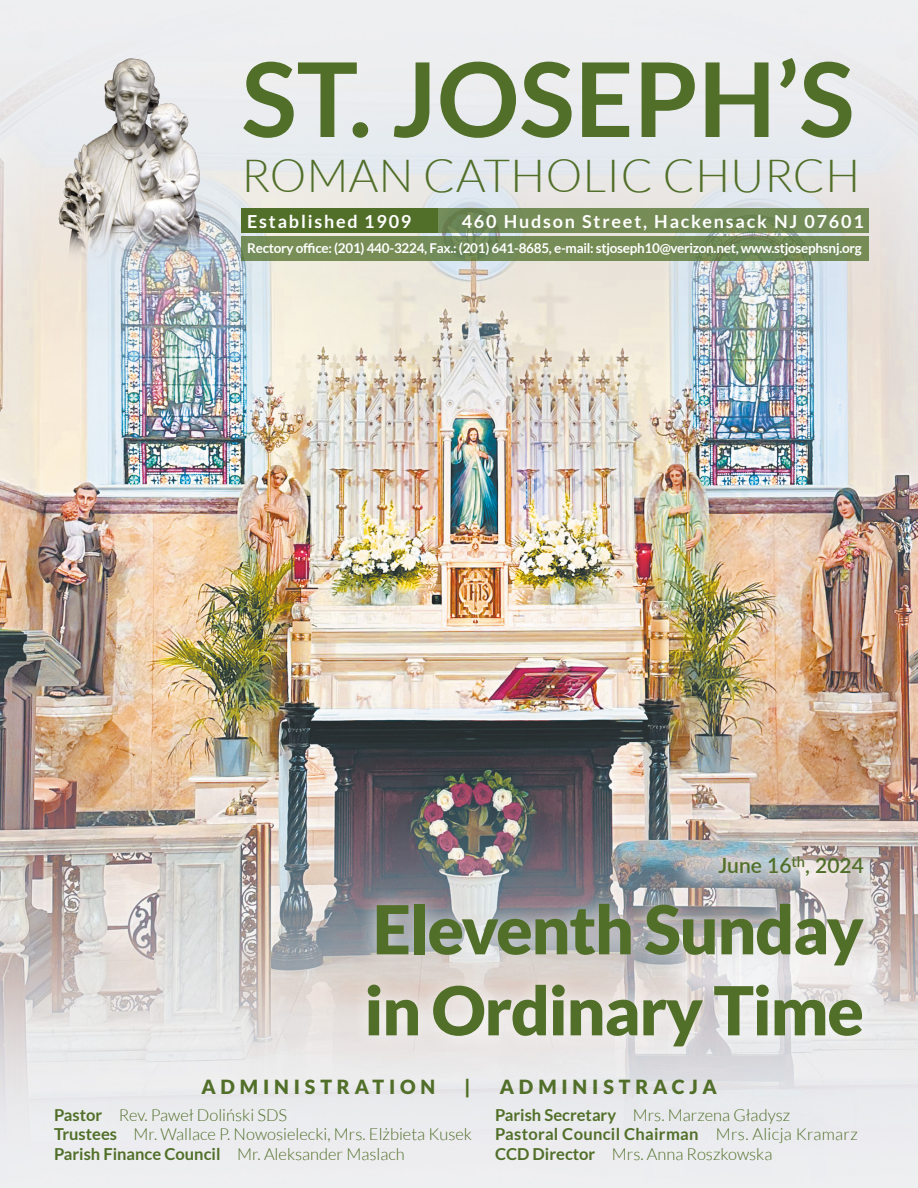
<style>
.page{position:relative;width:918px;height:1188px;background:#fff}
.page>*{position:absolute;margin:0;border:0;box-sizing:border-box;transform-origin:0 0}
.t1{font:700 103.05px "Lato";color:#516f29}
.t2{font:900 67.5px/81px "Lato";letter-spacing:-.02em;color:#516f29}
.t3{font:300 45.9px "Lato";letter-spacing:.01em;color:#516f29}
.t4{font:600 21px "Lato";color:#516f29}
.t5{font:900 19.5px "Lato";letter-spacing:.25em;color:#516f29}
.t6{font:700 18px "Lato";letter-spacing:.1em;color:#fff}
.t7{font:300 16.5px "Lato";color:#516f29}
.t8{font:700 16.5px "Lato";letter-spacing:.005em;color:#516f29}
.t9{font:700 13.5px "Lato";letter-spacing:-.02em;color:#fff}
.s1{font-weight:700}
.s2{font-weight:300}
</style>
<div class="page">
<img style="left:0;top:0;width:918px;height:1188px">
<img style="left:54px;top:54px;width:155px;height:209px">
<div style="left:241px;top:208px;width:196px;height:25px;background:#516f29"></div>
<div style="left:437px;top:208px;width:431px;height:25px;background:linear-gradient(to right,#728955,#758c58)"></div>
<svg style="left:241px;top:236px;width:627px;height:25px;background:#738a56"></svg>
<div style="left:350px;top:840px;width:531px;height:224px;background:#fff;opacity:.75"></div>
<h1 class="t1" style="left:241px;top:40px;width:615px">ST. JOSEPH’S</h1>
<h3 class="t3" style="left:241px;top:151px;width:620px">ROMAN CATHOLIC CHURCH</h3>
<p class="t6" style="left:247px;top:211px;width:166px">Established 1909</p>
<p class="t6" style="left:462px;top:211px;width:404px">460 Hudson Street, Hackensack NJ 07601</p>
<p class="t9" style="left:247px;top:241px;width:616px">Rectory office: (201) 440-3224, Fax.: (201) 641-8685, e-mail: stjoseph10@verizon.net, www.stjosephsnj.org</p>
<p class="t4" style="left:719px;top:850px;width:147px">June 16<sup>th</sup>, 2024</p>
<h2 class="t2" style="left:364px;top:888px;width:501px">Eleventh Sunday in Ordinary Time</h2>
<p class="t5" style="left:201px;top:1075px;width:236px">ADMINISTRATION</p>
<p class="t5" style="left:465px;top:1075px;width:7px">|</p>
<p class="t5" style="left:500px;top:1075px;width:218px">ADMINISTRACJA</p>
<p class="t7" style="left:54px;top:1106px;width:235px"><span class="s1">Pastor</span> Rev. Paweł Doliński SDS</p>
<p class="t7" style="left:495px;top:1106px;width:297px"><span class="s1">Parish Secretary</span> Mrs. Marzena Gładysz</p>
<p class="t7" style="left:54px;top:1126px;width:419px"><span class="s1">Trustees</span> Mr. Wallace P. Nowosielecki, Mrs. Elżbieta Kusek</p>
<p class="t8" style="left:495px;top:1125px;width:364px">Pastoral Council Chairman <span class="s2">Mrs. Alicja Kramarz</span></p>
<p class="t8" style="left:54px;top:1145px;width:352px">Parish Finance Council <span class="s2">Mr. Aleksander Maslach</span></p>
<p class="t7" style="left:495px;top:1145px;width:279px"><span class="s1">CCD Director</span> Mrs. Anna Roszkowska</p>
</div>
